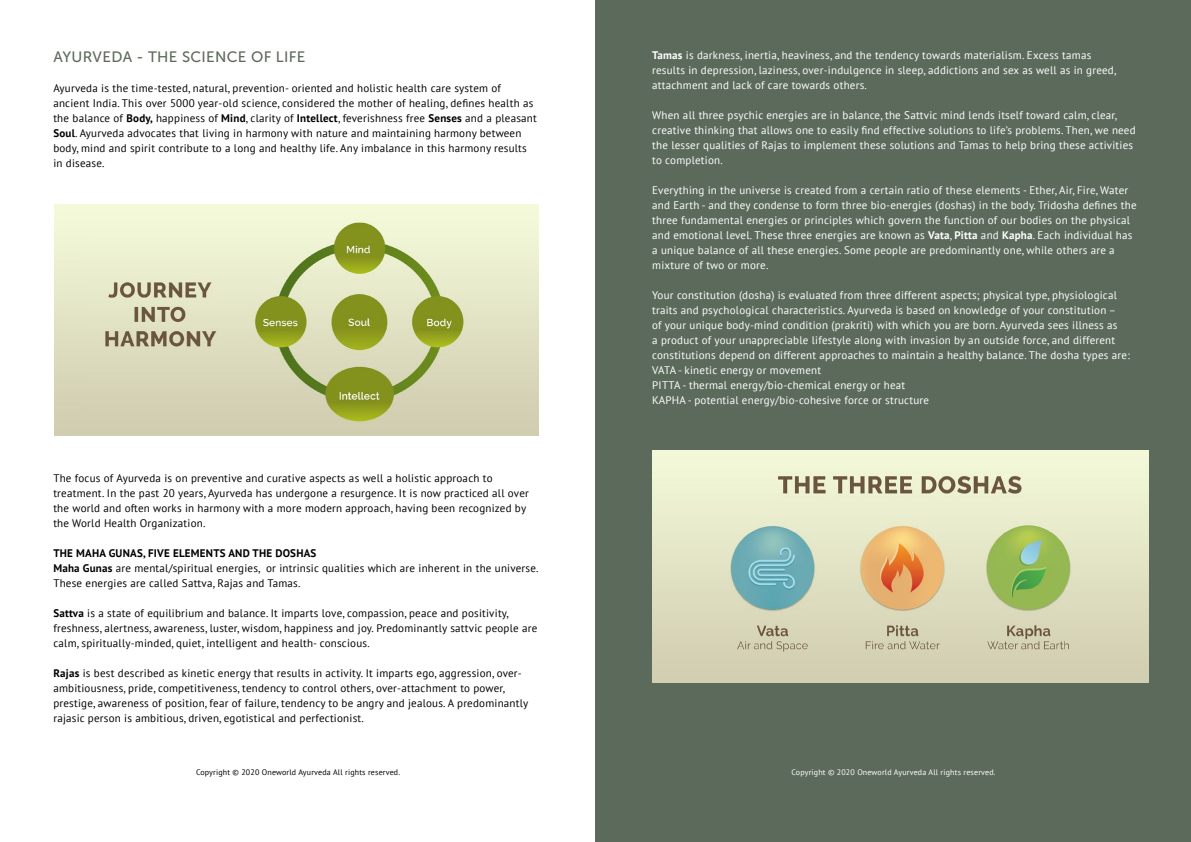
<style>
.page{position:relative;width:1191px;height:842px;background:#fff}
.page>*{position:absolute;margin:0;border:0;box-sizing:border-box;transform-origin:0 0}
.t1{font:15px "Museo Sans 500";letter-spacing:.02em;color:#5c6a5b}
.t2{font:11px/15px "PT Sans";letter-spacing:.02em;color:#fff}
.t3{font:11px/15px "PT Sans";letter-spacing:.02em;color:#000}
.t4{font:8px "PT Sans";letter-spacing:.02em;color:#fff}
.t5{font:8px "PT Sans";letter-spacing:.02em;color:#000}
.s1{font-weight:700}
</style>
<div class="page">
<div style="left:595px;top:0;width:596px;height:842px;background:#5c6a5b"></div>
<img style="left:652px;top:451px;width:496px;height:231px">
<img style="left:54px;top:204px;width:485px;height:232px">
<h1 class="t1" style="left:53px;top:49px;width:254px">AYURVEDA - THE SCIENCE OF LIFE</h1>
<p class="t3" style="left:53px;top:81px;width:485px">Ayurveda is the time-tested, natural, prevention- oriented and holistic health care system of ancient India. This over 5000 year-old science, considered the mother of healing, defines health as the balance of <span class="s1">Body,</span> happiness of <span class="s1">Mind</span>, clarity of <span class="s1">Intellect</span>, feverishness free <span class="s1">Senses</span> and a pleasant <span class="s1">Soul</span>. Ayurveda advocates that living in harmony with nature and maintaining harmony between body, mind and spirit contribute to a long and healthy life. Any imbalance in this harmony results in disease.</p>
<p class="t3" style="left:53px;top:471px;width:477px">The focus of Ayurveda is on preventive and curative aspects as well a holistic approach to treatment. In the past 20 years, Ayurveda has undergone a resurgence. It is now practiced all over the world and often works in harmony with a more modern approach, having been recognized by the World Health Organization.</p>
<p class="t3" style="left:53px;top:546px;width:487px"><span class="s1">THE MAHA GUNAS, FIVE ELEMENTS AND THE DOSHAS<br>Maha Gunas</span> are mental/spiritual energies, or intrinsic qualities which are inherent in the universe.<br>These energies are called Sattva, Rajas and Tamas.</p>
<p class="t3" style="left:53px;top:606px;width:485px"><span class="s1">Sattva</span> is a state of equilibrium and balance. It imparts love, compassion, peace and positivity, freshness, alertness, awareness, luster, wisdom, happiness and joy. Predominantly sattvic people are calm, spiritually-minded, quiet, intelligent and health- conscious.</p>
<p class="t3" style="left:53px;top:666px;width:476px"><span class="s1">Rajas</span> is best described as kinetic energy that results in activity. It imparts ego, aggression, over&shy;ambitiousness, pride, competitiveness, tendency to control others, over-attachment to power, prestige, awareness of position, fear of failure, tendency to be angry and jealous. A predominantly rajasic person is ambitious, driven, egotistical and perfectionist.</p>
<p class="t5" style="left:196px;top:767px;width:206px">Copyright ©️ 2020 Oneworld Ayurveda All rights reserved.</p>
<p class="t2" style="left:652px;top:48px;width:465px"><span class="s1">Tamas</span> is darkness, inertia, heaviness, and the tendency towards materialism. Excess tamas results in depression, laziness, over-indulgence in sleep, addictions and sex as well as in greed, attachment and lack of care towards others.</p>
<p class="t2" style="left:652px;top:108px;width:485px">When all three psychic energies are in balance, the Sattvic mind lends itself toward calm, clear, creative thinking that allows one to easily find effective solutions to life’s problems. Then, we need the lesser qualities of Rajas to implement these solutions and Tamas to help bring these activities to completion.</p>
<p class="t2" style="left:652px;top:183px;width:486px">Everything in the universe is created from a certain ratio of these elements - Ether, Air, Fire, Water and Earth - and they condense to form three bio-energies (doshas) in the body. Tridosha defines the three fundamental energies or principles which govern the function of our bodies on the physical and emotional level. These three energies are known as <span class="s1">Vata</span>, <span class="s1">Pitta</span> and <span class="s1">Kapha</span>. Each individual has a unique balance of all these energies. Some people are predominantly one, while others are a mixture of two or more.</p>
<p class="t2" style="left:652px;top:288px;width:479px">Your constitution (dosha) is evaluated from three different aspects; physical type, physiological traits and psychological characteristics. Ayurveda is based on knowledge of your constitution –<br>of your unique body-mind condition (prakriti) with which you are born. Ayurveda sees illness as<br>a product of your unappreciable lifestyle along with invasion by an outside force, and different constitutions depend on different approaches to maintain a healthy balance. The dosha types are:<br>VATA - kinetic energy or movement<br>PITTA - thermal energy/bio-chemical energy or heat<br>KAPHA - potential energy/bio-cohesive force or structure</p>
<p class="t4" style="left:791px;top:767px;width:206px">Copyright ©️ 2020 Oneworld Ayurveda All rights reserved.</p>
</div>
